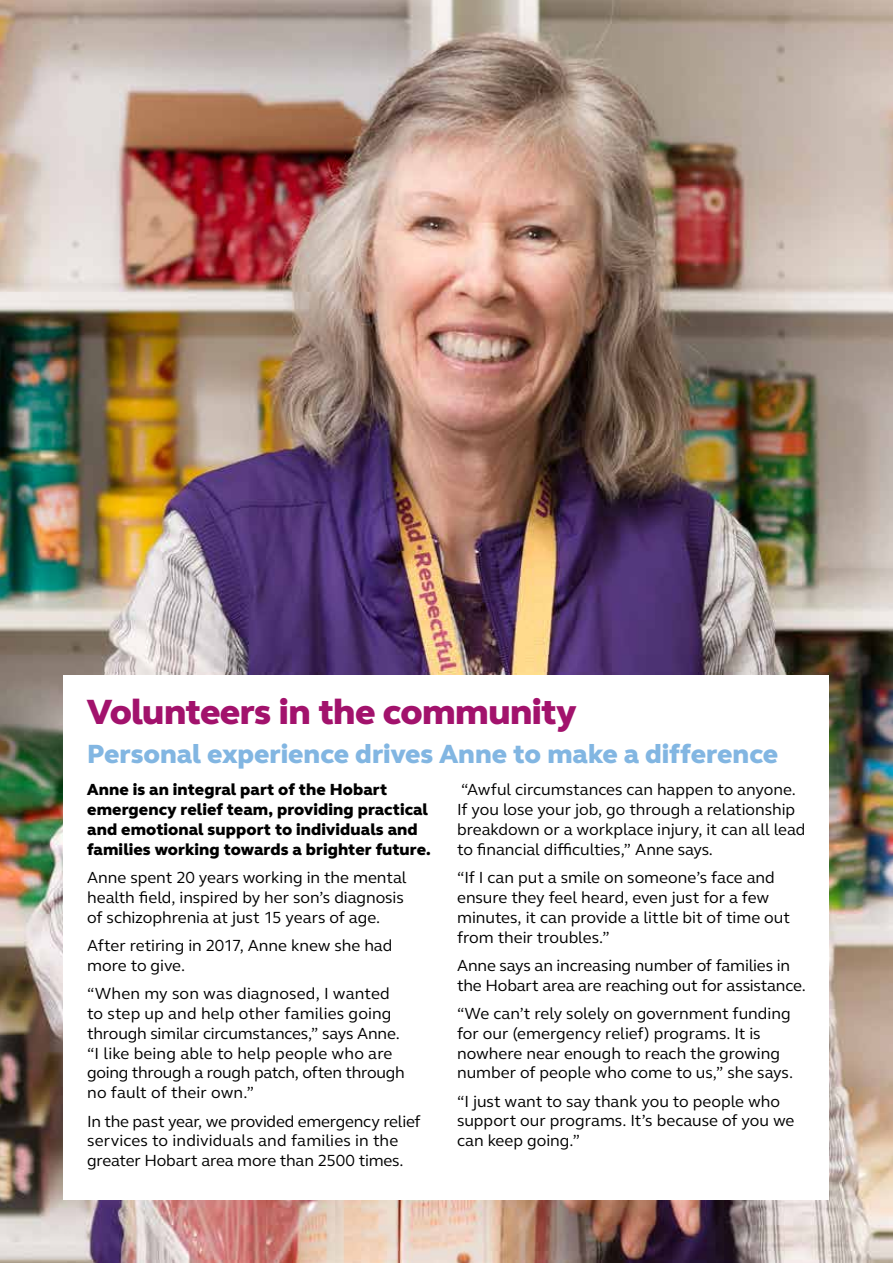
<style>
.page{position:relative;width:893px;height:1263px;background:#fff}
.page>*{position:absolute;margin:0;border:0;box-sizing:border-box;transform-origin:0 0}
.t1{font:800 36px "FS Elliot Pro";letter-spacing:-.015em;color:#a2126c}
.t2{font:800 27px "FS Elliot Pro";color:#82b6e2}
.t3{font:16.5px/19.8px "FS Elliot Pro";letter-spacing:-.005em;color:#000}
.t4{font:800 16.5px/19.8px "FS Elliot Pro";letter-spacing:.005em;color:#000}
</style>
<div class="page">
<img style="left:0;top:0;width:893px;height:1263px">
<div style="left:64px;top:675px;width:765px;height:524px;background:#fff"></div>
<h1 class="t1" style="left:87px;top:687px;width:491px">Volunteers in the community</h1>
<h2 class="t2" style="left:87px;top:735px;width:692px">Personal experience drives Anne to make a difference</h2>
<p class="t4" style="left:87px;top:780px;width:345px">Anne is an integral part of the Hobart emergency relief team, providing practical and emotional support to individuals and families working towards a brighter future.</p>
<p class="t3" style="left:87px;top:867px;width:321px">Anne spent 20 years working in the mental health field, inspired by her son’s diagnosis of schizophrenia at just 15 years of age.</p>
<p class="t3" style="left:87px;top:935px;width:307px">After retiring in 2017, Anne knew she had more to give.</p>
<p class="t3" style="left:87px;top:983px;width:319px">“When my son was diagnosed, I wanted to step up and help other families going through similar circumstances,” says Anne. “I like being able to help people who are going through a rough patch, often through no fault of their own.”</p>
<p class="t3" style="left:87px;top:1110px;width:335px">In the past year, we provided emergency relief services to individuals and families in the greater Hobart area more than 2500 times.</p>
<p class="t3" style="left:457px;top:779px;width:350px">“Awful circumstances can happen to anyone.<br>If you lose your job, go through a relationship breakdown or a workplace injury, it can all lead to financial difficulties,” Anne says.</p>
<p class="t3" style="left:457px;top:867px;width:334px">“If I can put a smile on someone’s face and ensure they feel heard, even just for a few minutes, it can provide a little bit of time out from their troubles.”</p>
<p class="t3" style="left:457px;top:955px;width:350px">Anne says an increasing number of families in the Hobart area are reaching out for assistance.</p>
<p class="t3" style="left:457px;top:1003px;width:338px">“We can’t rely solely on government funding for our (emergency relief) programs. It is nowhere near enough to reach the growing number of people who come to us,” she says.</p>
<p class="t3" style="left:457px;top:1091px;width:339px">“I just want to say thank you to people who support our programs. It’s because of you we can keep going.”</p>
</div>
